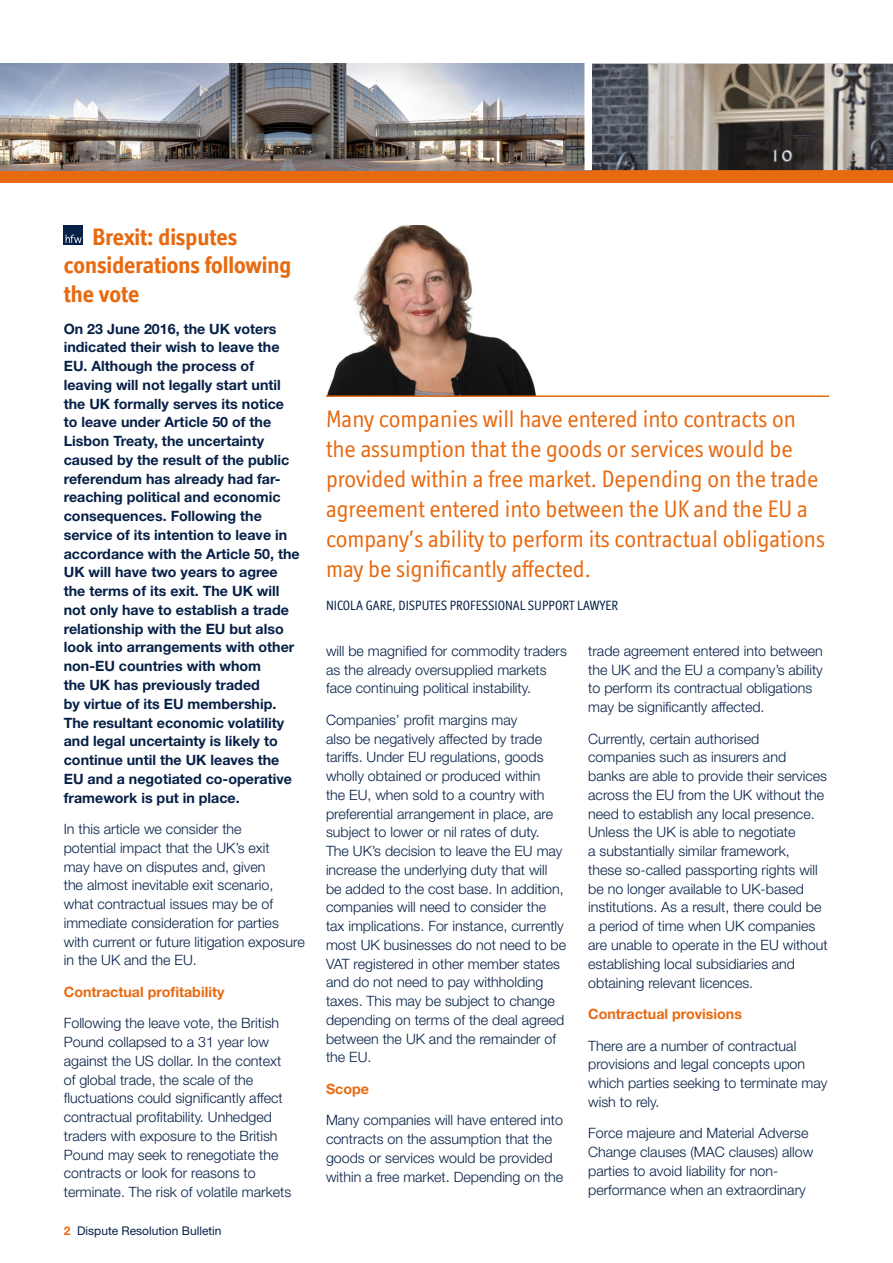
<style>
.page{position:relative;width:893px;height:1263px;background:#fff}
.page>*{position:absolute;margin:0;border:0;box-sizing:border-box;transform-origin:0 0}
.t1{font:24px/30px "Officina Display ITC Std";color:#e76a10}
.t2{font:700 24px/28.8px "Officina Display ITC Std";color:#e76a10}
.t3{font:300 14.25px/18.8px "Helvetica Neue LT Std";color:#062047}
.t4{font:700 14.25px/18.8px "Helvetica Neue LT Std";color:#062047}
.t5{font:700 14.25px "Helvetica Neue LT Std";color:#e76a10}
.t6{font:13.5px "Officina Display ITC Std";color:#062047}
.t7{font:12px "Helvetica Neue LT Std";color:#062047}
.s1{font-weight:700;color:#e76a10}
</style>
<div class="page">
<div style="left:0;top:170px;width:893px;height:13px;background:#e76a10"></div>
<img style="left:592px;top:64px;width:301px;height:106px">
<img style="left:0;top:64px;width:584px;height:106px">
<div style="left:64px;top:225px;width:19px;height:19px;background:#062047"></div>
<svg style="left:66px;top:235px;width:16px;height:8px"></svg>
<img style="left:327px;top:225px;width:210px;height:170px">
<hr style="left:326px;top:395px;width:503px;height:2px;background:#e76a10">
<h1 class="t2" style="left:64px;top:222px;width:229px;text-indent:29px">Brexit: disputes considerations following the vote</h1>
<p class="t4" style="left:64px;top:319px;width:237px">On 23 June 2016, the UK voters indicated their wish to leave the<br>EU. Although the process of leaving will not legally start until the UK formally serves its notice to leave under Article 50 of the<br>Lisbon Treaty, the uncertainty caused by the result of the public referendum has already had far&shy;reaching political and economic consequences. Following the service of its intention to leave in accordance with the Article 50, the<br>UK will have two years to agree the terms of its exit. The UK will not only have to establish a trade relationship with the EU but also look into arrangements with other non-EU countries with whom<br>the UK has previously traded<br>by virtue of its EU membership.<br>The resultant economic volatility and legal uncertainty is likely to continue until the UK leaves the<br>EU and a negotiated co-operative framework is put in place.</p>
<p class="t3" style="left:64px;top:819px;width:242px">In this article we consider the<br>potential impact that the UK’s exit<br>may have on disputes and, given<br>the almost inevitable exit scenario, what contractual issues may be of immediate consideration for parties with current or future litigation exposure in the UK and the EU.</p>
<p class="t5" style="left:64px;top:983px;width:162px">Contractual profitability</p>
<p class="t3" style="left:64px;top:1013px;width:229px">Following the leave vote, the British Pound collapsed to a 31 year low against the US dollar. In the context of global trade, the scale of the fluctuations could significantly affect contractual profitability. Unhedged traders with exposure to the British Pound may seek to renegotiate the contracts or look for reasons to terminate. The risk of volatile markets</p>
<p class="t7" style="left:64px;top:1224px;width:159px"><span class="s1">2</span> Dispute Resolution Bulletin</p>
<p class="t1" style="left:326px;top:403px;width:501px">Many companies will have entered into contracts on the assumption that the goods or services would be provided within a free market. Depending on the trade agreement entered into between the UK and the EU a company’s ability to perform its contractual obligations may be significantly affected.</p>
<p class="t6" style="left:326px;top:598px;width:294px">NICOLA GARE, DISPUTES PROFESSIONAL SUPPORT LAWYER</p>
<p class="t3" style="left:326px;top:641px;width:242px">will be magnified for commodity traders as the already oversupplied markets face continuing political instability.</p>
<p class="t3" style="left:326px;top:710px;width:242px">Companies’ profit margins may<br>also be negatively affected by trade tariffs. Under EU regulations, goods wholly obtained or produced within<br>the EU, when sold to a country with preferential arrangement in place, are subject to lower or nil rates of duty.<br>The UK’s decision to leave the EU may increase the underlying duty that will be added to the cost base. In addition, companies will need to consider the tax implications. For instance, currently most UK businesses do not need to be VAT registered in other member states and do not need to pay withholding taxes. This may be subject to change depending on terms of the deal agreed between the UK and the remainder of the EU.</p>
<p class="t5" style="left:326px;top:1080px;width:45px">Scope</p>
<p class="t3" style="left:326px;top:1111px;width:239px">Many companies will have entered into contracts on the assumption that the goods or services would be provided within a free market. Depending on the</p>
<p class="t3" style="left:588px;top:641px;width:236px">trade agreement entered into between the UK and the EU a company’s ability to perform its contractual obligations may be significantly affected.</p>
<p class="t3" style="left:588px;top:729px;width:241px">Currently, certain authorised companies such as insurers and<br>banks are able to provide their services across the EU from the UK without the need to establish any local presence.<br>Unless the UK is able to negotiate<br>a substantially similar framework,<br>these so-called passporting rights will be no longer available to UK-based institutions. As a result, there could be a period of time when UK companies are unable to operate in the EU without establishing local subsidiaries and obtaining relevant licences.</p>
<p class="t5" style="left:588px;top:1005px;width:155px">Contractual provisions</p>
<p class="t3" style="left:588px;top:1036px;width:241px">There are a number of contractual provisions and legal concepts upon which parties seeking to terminate may wish to rely.</p>
<p class="t3" style="left:588px;top:1123px;width:227px">Force majeure and Material Adverse Change clauses (MAC clauses) allow parties to avoid liability for non&shy;performance when an extraordinary</p>
</div>
